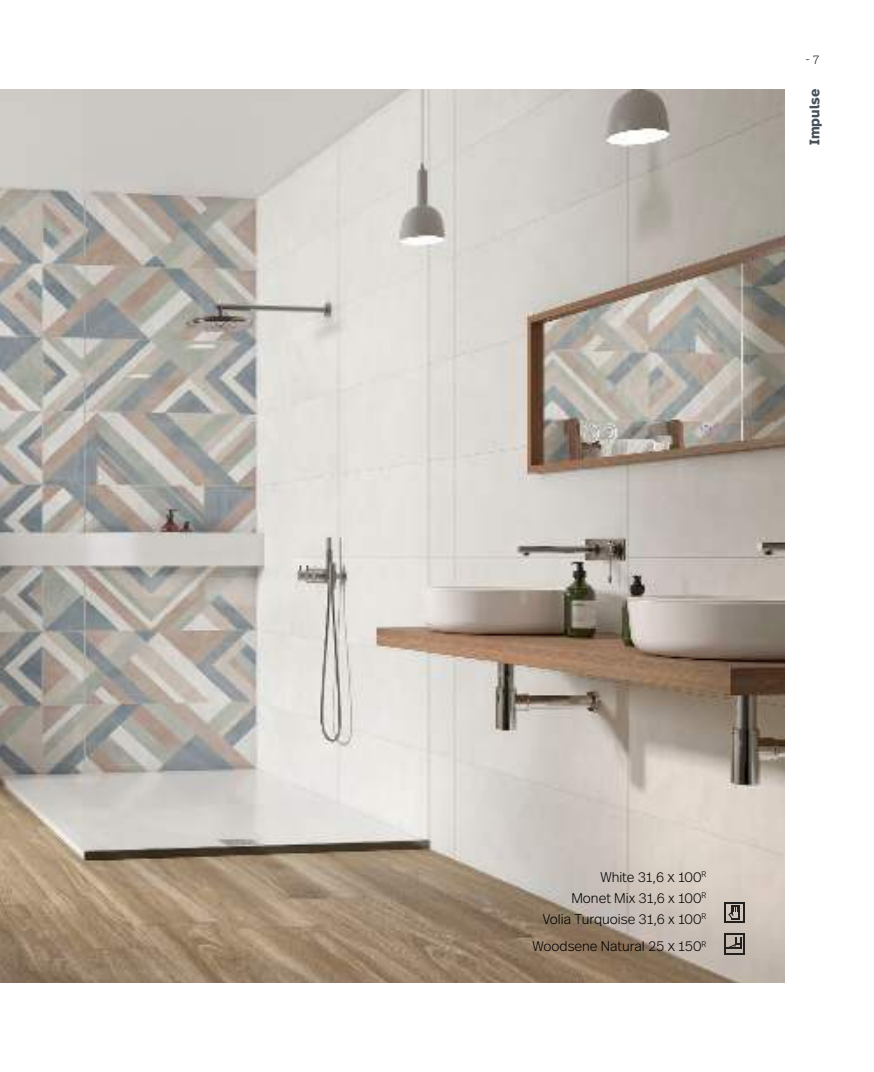
<style>
.page{position:relative;width:874px;height:1072px;background:#fff}
.page>*{position:absolute;margin:0;border:0;box-sizing:border-box;transform-origin:0 0}
.t1{font:300 14px "Real Head Pro";color:#000}
.t2{font:700 14px "Real Text Pro";letter-spacing:.01em;color:#47525a}
.t3{font:300 12.25px "Real Text Pro";color:#221f1f}
</style>
<div class="page">
<img style="left:0;top:89px;width:784px;height:893px">
<svg style="left:724px;top:933px;width:20px;height:21px"></svg>
<svg style="left:724px;top:902px;width:20px;height:20px"></svg>
<p class="t3" style="left:805px;top:55px;width:15px">- 7</p>
<p class="t2" style="left:809px;top:145px;width:58px;rotate:-90deg">Impulse</p>
<p class="t1" style="left:600px;top:871px;width:107px">White 31,6 x 100<sup>R</sup></p>
<p class="t1" style="left:571px;top:892px;width:136px">Monet Mix 31,6 x 100<sup>R</sup></p>
<p class="t1" style="left:542px;top:912px;width:165px">Volia Turquoise 31,6 x 100<sup>R</sup></p>
<p class="t1" style="left:532px;top:940px;width:175px">Woodsene Natural 25 x 150<sup>R</sup></p>
</div>
